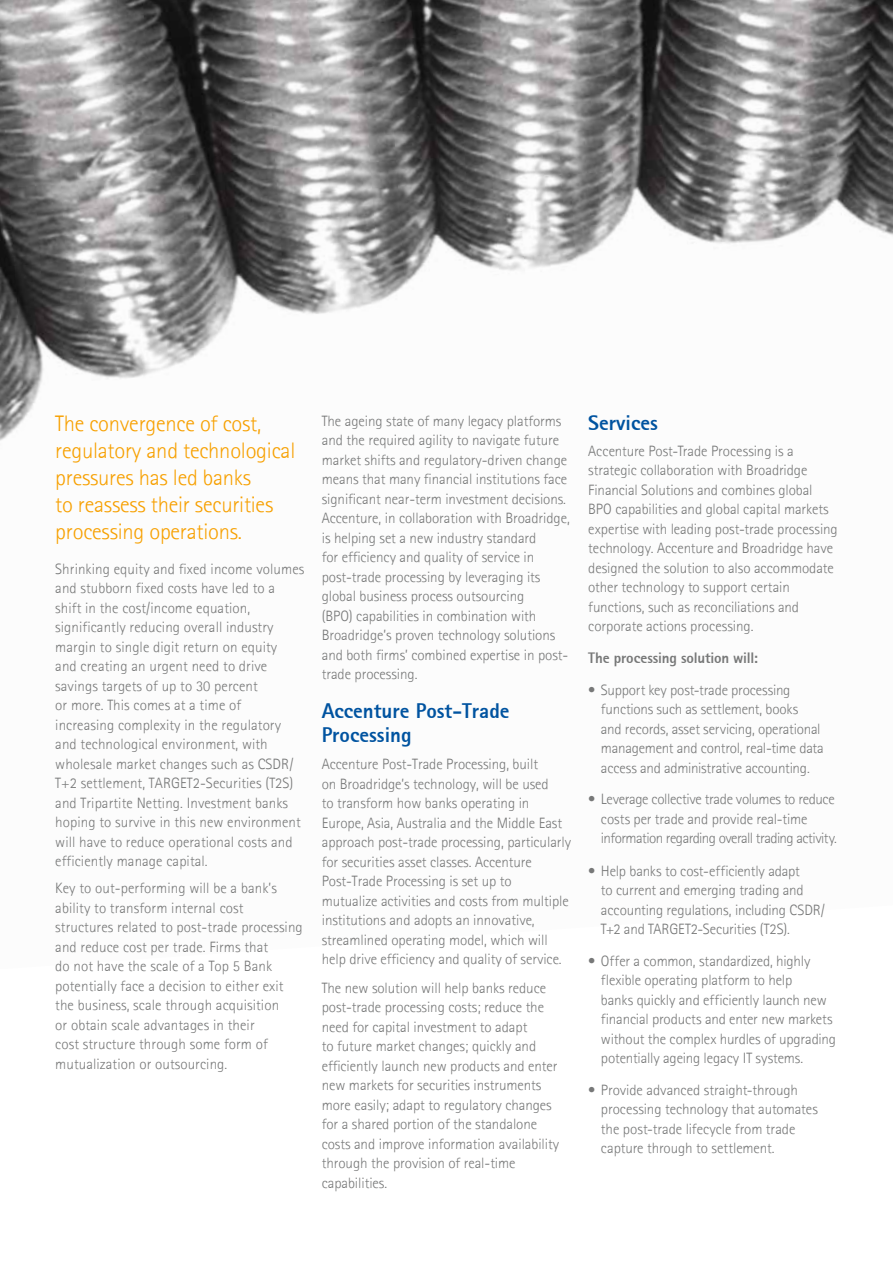
<style>
.page{position:relative;width:893px;height:1263px;background:#fff}
.page>*{position:absolute;margin:0;border:0;box-sizing:border-box;transform-origin:0 0}
.t1{font:300 22.5px/27px "Agfa Rotis Sans Serif";letter-spacing:-.01em;color:#f7a000}
.t2{font:21px/24px "Agfa Rotis Sans Serif Ex Bd";color:#0053a0}
.t3{font:300 15px/19.5px "Agfa Rotis Sans Serif";letter-spacing:-.005em;color:#777878}
.t4{font:300 15px/19.5px "Agfa Rotis Sans Serif";letter-spacing:-.025em;color:#777878}
.t5{font:15px "Agfa Rotis Sans Serif Ex Bd";letter-spacing:-.01em;color:#777878}
</style>
<div class="page">
<img style="left:0;top:0;width:893px;height:441px">
<h1 class="t1" style="left:55px;top:409px;width:242px">The convergence of cost, regulatory and technological pressures has led banks<br>to reassess their securities processing operations.</h1>
<p class="t3" style="left:55px;top:558px;width:251px">Shrinking equity and fixed income volumes and stubborn fixed costs have led to a shift in the cost/income equation, significantly reducing overall industry margin to single digit return on equity<br>and creating an urgent need to drive savings targets of up to 30 percent<br>or more. This comes at a time of<br>increasing complexity in the regulatory and technological environment, with wholesale market changes such as CSDR/ T+2 settlement, TARGET2-Securities (T2S) and Tripartite Netting. Investment banks hoping to survive in this new environment will have to reduce operational costs and efficiently manage capital.</p>
<p class="t3" style="left:55px;top:878px;width:249px">Key to out-performing will be a bank’s ability to transform internal cost structures related to post-trade processing and reduce cost per trade. Firms that<br>do not have the scale of a Top 5 Bank potentially face a decision to either exit the business, scale through acquisition<br>or obtain scale advantages in their<br>cost structure through some form of mutualization or outsourcing.</p>
<p class="t3" style="left:322px;top:411px;width:250px">The ageing state of many legacy platforms and the required agility to navigate future market shifts and regulatory-driven change means that many financial institutions face significant near-term investment decisions.<br>Accenture, in collaboration with Broadridge, is helping set a new industry standard<br>for efficiency and quality of service in post-trade processing by leveraging its global business process outsourcing<br>(BPO) capabilities in combination with Broadridge’s proven technology solutions and both firms’ combined expertise in post&shy;trade processing.</p>
<h2 class="t2" style="left:322px;top:699px;width:189px">Accenture Post-Trade<br>Processing</h2>
<p class="t3" style="left:322px;top:754px;width:251px">Accenture Post-Trade Processing, built<br>on Broadridge’s technology, will be used<br>to transform how banks operating in Europe, Asia, Australia and the Middle East approach post-trade processing, particularly for securities asset classes. Accenture Post-Trade Processing is set up to mutualize activities and costs from multiple institutions and adopts an innovative, streamlined operating model, which will help drive efficiency and quality of service.</p>
<p class="t3" style="left:322px;top:978px;width:239px">The new solution will help banks reduce post-trade processing costs; reduce the need for capital investment to adapt<br>to future market changes; quickly and efficiently launch new products and enter new markets for securities instruments more easily; adapt to regulatory changes for a shared portion of the standalone costs and improve information availability through the provision of real-time capabilities.</p>
<h2 class="t2" style="left:588px;top:411px;width:71px">Services</h2>
<p class="t3" style="left:588px;top:440px;width:251px">Accenture Post-Trade Processing is a strategic collaboration with Broadridge Financial Solutions and combines global BPO capabilities and global capital markets expertise with leading post-trade processing technology. Accenture and Broadridge have designed the solution to also accommodate other technology to support certain functions, such as reconciliations and corporate actions processing.</p>
<p class="t5" style="left:588px;top:649px;width:171px">The processing solution will:</p>
<p class="t3" style="left:601px;top:680px;width:224px;text-indent:-13px">• Support key post-trade processing functions such as settlement, books<br>and records, asset servicing, operational management and control, real-time data access and administrative accounting.</p>
<p class="t4" style="left:601px;top:789px;width:238px;text-indent:-13px">• Leverage collective trade volumes to reduce costs per trade and provide real-time information regarding overall trading activity.</p>
<p class="t3" style="left:601px;top:860px;width:225px;text-indent:-13px">• Help banks to cost-efficiently adapt<br>to current and emerging trading and accounting regulations, including CSDR/ T+2 and TARGET2-Securities (T2S).</p>
<p class="t3" style="left:601px;top:950px;width:237px;text-indent:-13px">• Offer a common, standardized, highly flexible operating platform to help<br>banks quickly and efficiently launch new financial products and enter new markets without the complex hurdles of upgrading potentially ageing legacy IT systems.</p>
<p class="t3" style="left:601px;top:1079px;width:218px;text-indent:-13px">• Provide advanced straight-through processing technology that automates the post-trade lifecycle from trade capture through to settlement.</p>
</div>
